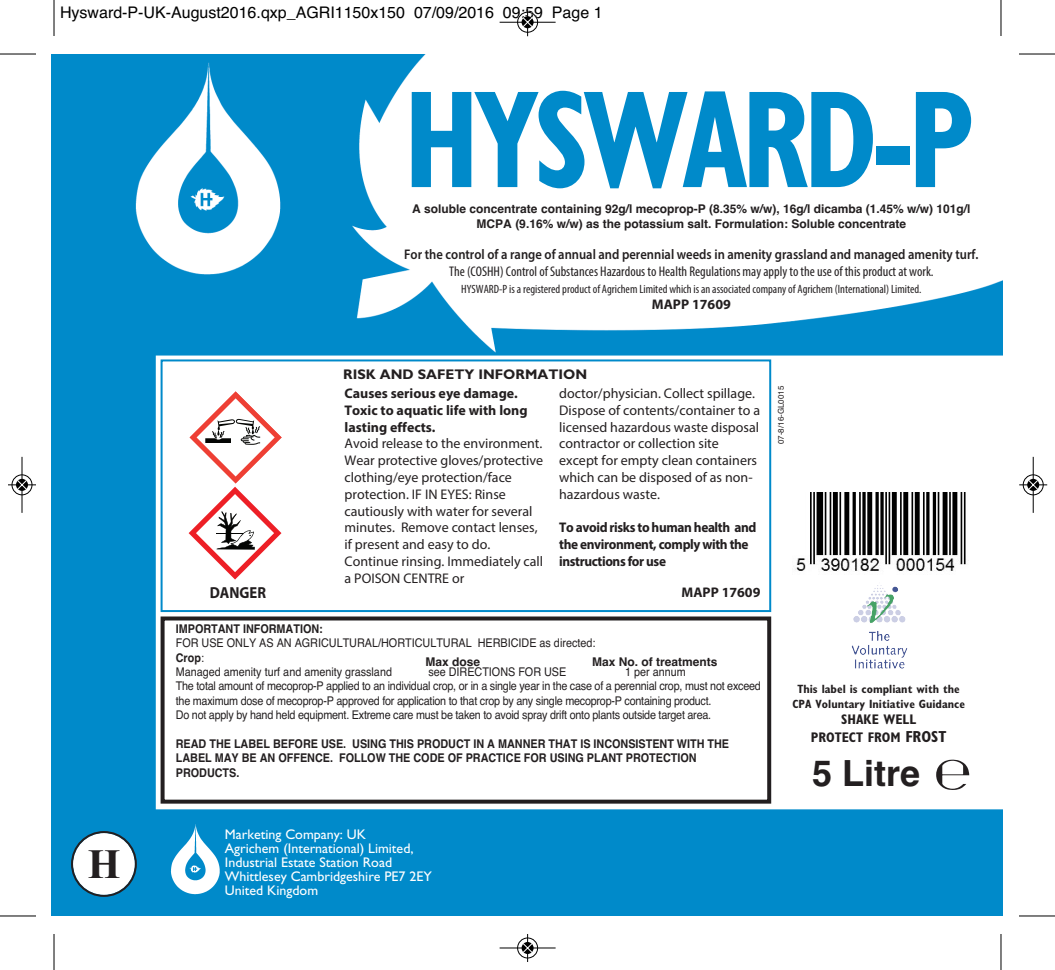
<style>
.page{position:relative;width:1055px;height:970px;background:#fff}
.page>*{position:absolute;margin:0;border:0;box-sizing:border-box;transform-origin:0 0}
.t1{font:700 condensed 139.2px "Gill Sans Std";letter-spacing:-.05em;color:#008aca;scale:.89 1}
.t2{font:700 41.8px "Times New Roman";color:#231f20}
.t3{font:700 36px "Helvetica";color:#231f20}
.t4{font:16px "Helvetica";color:#000}
.t5{font:700 16px "Myriad Pro";color:#231f20;scale:.91 1}
.t6{font:14px/16.8px "Myriad Pro";color:#231f20}
.t7{font:14px/14px "Gill Sans";color:#fff}
.t8{font:condensed 14px "Myriad Pro";color:#231f20}
.t9{font:600 14px "Myriad Pro";color:#231f20;scale:.9 1}
.t10{font:700 14px/16.8px "Myriad Pro";color:#231f20}
.t11{font:700 14px/16.8px "Myriad Pro";letter-spacing:-.03em;color:#231f20;scale:.95 1}
.t12{font:700 condensed 14px/18.2px "Gill Sans";color:#231f20;text-align:center}
.t13{font:700 14px "Gill Sans";color:#231f20}
.t14{font:12px/14.4px "Helvetica";letter-spacing:-.02em;color:#231f20;scale:.9 1}
.t15{font:700 12px/15px "Helvetica";color:#231f20;text-align:center}
.t16{font:700 12px/14.4px "Helvetica";color:#231f20;scale:.9 1}
.t17{font:12px/14.4px "Helvetica";color:#231f20;scale:.9 1}
.t18{font:condensed 12px "Myriad Pro";color:#231f20}
.t19{font:700 condensed 12px/14.4px "Gill Sans";color:#231f20;text-align:center}
.t20{font:8px "Helvetica";color:#231f20}
.s1{font-weight:700}
.s2{font-size:16px}
</style>
<div class="page">
<img style="left:52px;top:54px;width:950px;height:862px">
<div style="left:161px;top:359px;width:610px;height:253px;border:2px solid #008aca"></div>
<div style="left:165px;top:620px;width:602px;height:179px;background:#fff"></div>
<div style="left:161px;top:616px;width:610px;height:187px;border:4px solid #231f20"></div>
<img style="left:867px;top:583px;width:32px;height:40px">
<svg style="left:71px;top:831px;width:66px;height:66px"></svg>
<img style="left:167px;top:819px;width:56px;height:77px">
<svg style="left:936px;top:759px;width:33px;height:31px"></svg>
<svg style="left:189px;top:391px;width:93px;height:188px"></svg>
<img style="left:792px;top:493px;width:184px;height:81px">
<div style="left:776px;top:368px;width:16px;height:78px;background:#fff"></div>
<hr style="left:54px;top:0;width:1px;height:36px;background:#000">
<hr style="left:0;top:54px;width:36px;height:1px;background:#000">
<hr style="left:1000px;top:0;width:1px;height:36px;background:#000">
<hr style="left:1019px;top:54px;width:36px;height:1px;background:#000">
<hr style="left:54px;top:934px;width:1px;height:36px;background:#000">
<hr style="left:0;top:915px;width:36px;height:1px;background:#000">
<hr style="left:1000px;top:934px;width:1px;height:36px;background:#000">
<hr style="left:1019px;top:915px;width:36px;height:1px;background:#000">
<div style="left:517px;top:12px;width:21px;height:21px;border:1px solid #fff;border-radius:50%"></div>
<hr style="left:500px;top:22px;width:56px;height:1px;background:#000">
<div style="left:517px;top:12px;width:21px;height:20px;border:1px solid #000;border-radius:50%"></div>
<svg style="left:522px;top:8px;width:11px;height:28px"></svg>
<hr style="left:500px;top:947px;width:56px;height:1px;background:#000">
<div style="left:517px;top:937px;width:21px;height:21px;border:1px solid #000;border-radius:50%"></div>
<svg style="left:522px;top:934px;width:11px;height:28px"></svg>
<div style="left:11px;top:474px;width:22px;height:21px;border:1px solid #fff;border-radius:50%"></div>
<hr style="left:22px;top:457px;width:1px;height:56px;background:#000">
<div style="left:12px;top:474px;width:20px;height:21px;border:1px solid #000;border-radius:50%"></div>
<svg style="left:8px;top:480px;width:28px;height:10px"></svg>
<div style="left:1022px;top:474px;width:22px;height:21px;border:1px solid #fff;border-radius:50%"></div>
<hr style="left:1033px;top:457px;width:1px;height:56px;background:#000">
<div style="left:1023px;top:474px;width:20px;height:21px;border:1px solid #000;border-radius:50%"></div>
<svg style="left:1019px;top:480px;width:28px;height:10px"></svg>
<p class="t4" style="left:60px;top:3px;width:544px">Hysward-P-UK-August2016.qxp_AGRI1150x150 07/09/2016 09:59 Page 1</p>
<h1 class="t1" style="left:403px;top:87px;width:643px">HYSWARD-P</h1>
<p class="t15" style="left:412px;top:201px;width:560px">A soluble concentrate containing 92g/l mecoprop-P (8.35% w/w), 16g/l dicamba (1.45% w/w) 101g/l<br>MCPA (9.16% w/w) as the potassium salt. Formulation: Soluble concentrate</p>
<p class="t9" style="left:404px;top:249px;width:640px">For the control of a range of annual and perennial weeds in amenity grassland and managed amenity turf.</p>
<p class="t8" style="left:449px;top:266px;width:486px">The (COSHH) Control of Substances Hazardous to Health Regulations may apply to the use of this product at work.</p>
<p class="t18" style="left:461px;top:284px;width:462px">HYSWARD-P is a registered product of Agrichem Limited which is an associated company of Agrichem (International) Limited.</p>
<p class="t10" style="left:652px;top:297px;width:80px">MAPP 17609</p>
<h2 class="t2" style="left:88px;top:839px;width:34px">H</h2>
<p class="t13" style="left:343px;top:368px;width:245px">RISK AND SAFETY INFORMATION</p>
<p class="t10" style="left:344px;top:386px;width:185px">Causes serious eye damage.<br>Toxic to aquatic life with long lasting effects.</p>
<p class="t6" style="left:344px;top:436px;width:200px">Avoid release to the environment.<br>Wear protective gloves/protective clothing/eye protection/face protection. IF IN EYES: Rinse cautiously with water for several minutes. Remove contact lenses, if present and easy to do.<br>Continue rinsing. Immediately call a POISON CENTRE or</p>
<p class="t6" style="left:559px;top:386px;width:202px">doctor/physician. Collect spillage.<br>Dispose of contents/container to a licensed hazardous waste disposal contractor or collection site except for empty clean containers which can be disposed of as non&shy;hazardous waste.</p>
<p class="t11" style="left:559px;top:520px;width:209px">To avoid risks to human health and the environment, comply with the instructions for use</p>
<p class="t5" style="left:210px;top:587px;width:63px">DANGER</p>
<p class="t16" style="left:176px;top:621px;width:165px">IMPORTANT INFORMATION:</p>
<p class="t17" style="left:176px;top:636px;width:468px">FOR USE ONLY AS AN AGRICULTURAL/HORTICULTURAL HERBICIDE as directed:<br><span class="s1">Crop</span>:</p>
<p class="t10" style="left:681px;top:585px;width:80px">MAPP 17609</p>
<p class="t15" style="left:425px;top:654px;width:56px">Max dose</p>
<p class="t15" style="left:592px;top:654px;width:127px">Max No. of treatments</p>
<p class="t17" style="left:176px;top:664px;width:242px">Managed amenity turf and amenity grassland</p>
<p class="t17" style="left:428px;top:664px;width:155px">see DIRECTIONS FOR USE</p>
<p class="t14" style="left:176px;top:664px;width:651px;text-indent:449px">1 per annum<br>The total amount of mecoprop-P applied to an individual crop, or in a single year in the case of a perennial crop, must not exceed the maximum dose of mecoprop-P approved for application to that crop by any single mecoprop-P containing product.<br>Do not apply by hand held equipment. Extreme care must be taken to avoid spray drift onto plants outside target area.</p>
<p class="t16" style="left:176px;top:736px;width:616px">READ THE LABEL BEFORE USE. USING THIS PRODUCT IN A MANNER THAT IS INCONSISTENT WITH THE<br>LABEL MAY BE AN OFFENCE. FOLLOW THE CODE OF PRACTICE FOR USING PLANT PROTECTION<br>PRODUCTS.</p>
<p class="t7" style="left:225px;top:828px;width:209px">Marketing Company: UK<br>Agrichem (International) Limited,<br>Industrial Estate Station Road<br>Whittlesey Cambridgeshire PE7 2EY<br>United Kingdom</p>
<p class="t20" style="left:776px;top:444px;width:60px;rotate:-90deg">07-8/16-GL0015</p>
<p class="t19" style="left:792px;top:683px;width:174px">This label is compliant with the<br>CPA Voluntary Initiative Guidance</p>
<p class="t12" style="left:811px;top:711px;width:137px">SHAKE WELL<br>PROTECT FROM <span class="s2">FROST</span></p>
<h3 class="t3" style="left:812px;top:753px;width:110px">5 Litre</h3>
</div>
